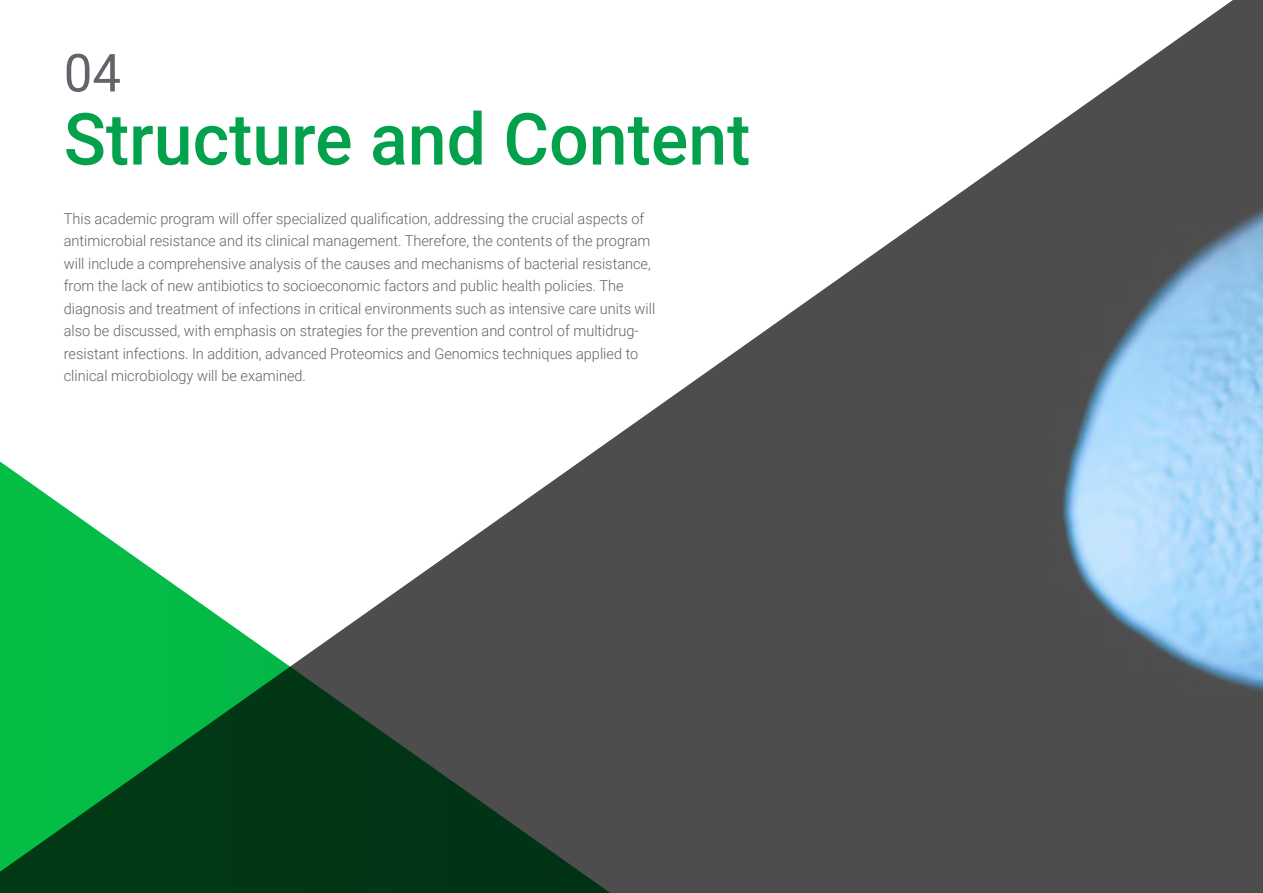
<style>
.page{position:relative;width:1263px;height:893px;background:#fff}
.page>*{position:absolute;margin:0;border:0;box-sizing:border-box;transform-origin:0 0}
.t1{font:500 72px "Roboto";color:#04a14d}
.t2{font:52.5px "Roboto";color:#61646a}
.t3{font:300 15px/22.5px "Roboto";color:#61646a}
</style>
<div class="page">
<img style="left:602px;top:0;width:661px;height:893px">
<svg style="left:0;top:446px;width:640px;height:447px"></svg>
<h2 class="t2" style="left:64px;top:36px;width:59px">04</h2>
<h1 class="t1" style="left:64px;top:89px;width:688px">Structure and Content</h1>
<p class="t3" style="left:64px;top:207px;width:593px">This academic program will offer specialized qualification, addressing the crucial aspects of antimicrobial resistance and its clinical management. Therefore, the contents of the program will include a comprehensive analysis of the causes and mechanisms of bacterial resistance, from the lack of new antibiotics to socioeconomic factors and public health policies. The diagnosis and treatment of infections in critical environments such as intensive care units will also be discussed, with emphasis on strategies for the prevention and control of multidrug&shy;resistant infections. In addition, advanced Proteomics and Genomics techniques applied to clinical microbiology will be examined.</p>
</div>
